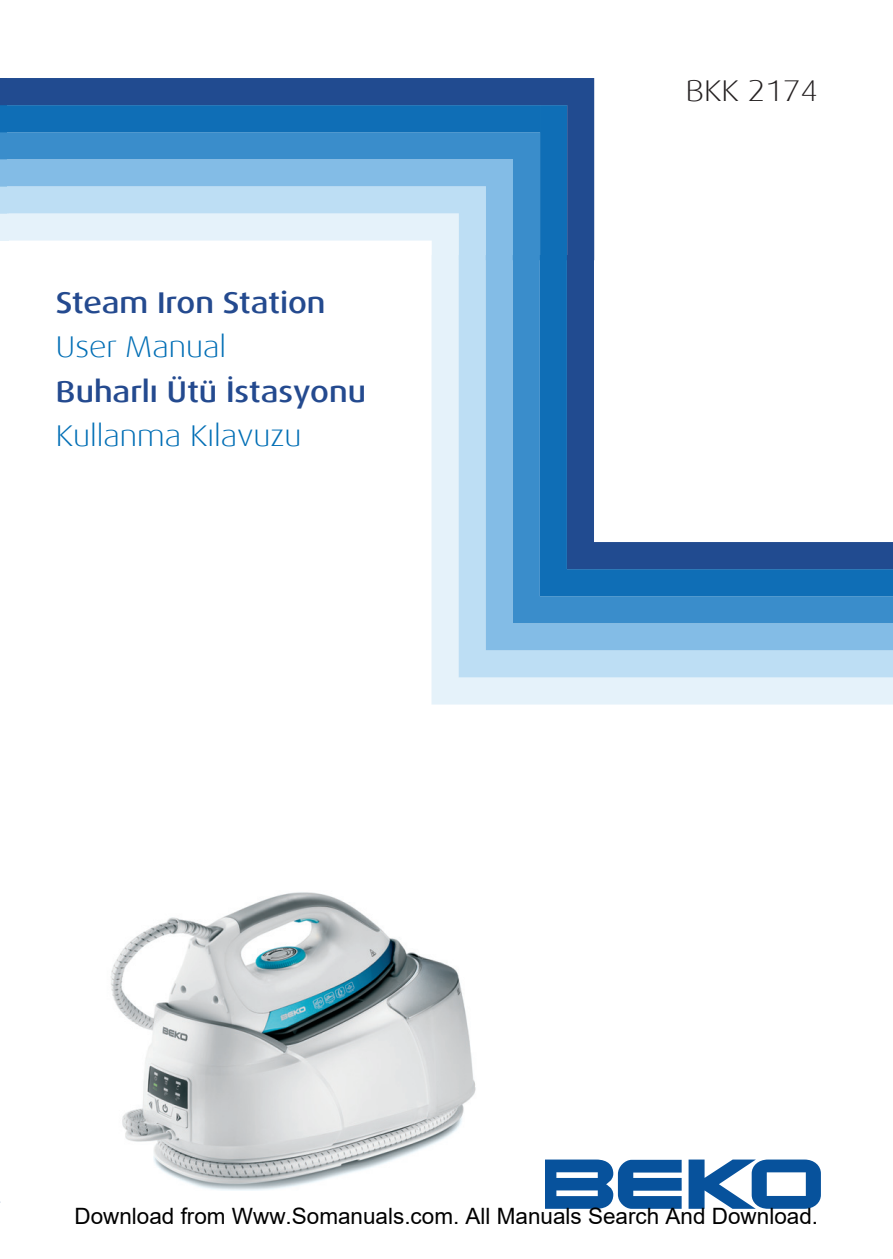
<style>
.page{position:relative;width:893px;height:1259px;background:#fff}
.page>*{position:absolute;margin:0;border:0;box-sizing:border-box;transform-origin:0 0}
.Paragraph_Style_1{font:500 30px "Dax Wide Turk";color:#244a8f}
.Paragraph_Style_1-2{font:300 30px "Dax Wide Turk";color:#006eb5}
.Paragraph_Style_1-3{font:300 30px "Dax Wide Turk";color:#231f20}
.t1{font:22.5px "Arial";color:#000}
</style>
<div class="page">
<div style="left:431px;top:677px;width:462px;height:27px;background:#e5f2fa"></div>
<div style="left:431px;top:650px;width:462px;height:27px;background:#bddef4"></div>
<svg style="left:431px;top:623px;width:462px;height:27px;background:#8cc1e7"></svg>
<svg style="left:431px;top:596px;width:462px;height:27px;background:#519bd2"></svg>
<svg style="left:431px;top:569px;width:462px;height:27px;background:#3183c2"></svg>
<svg style="left:0;top:78px;width:893px;height:491px"></svg>
<svg style="left:545px;top:1159px;width:276px;height:49px"></svg>
<img style="left:110px;top:892px;width:366px;height:299px">
<p class="Paragraph_Style_1" style="left:56px;top:285px;width:271px">Steam Iron Station</p>
<p class="Paragraph_Style_1-2" style="left:56px;top:330px;width:172px">User Manual</p>
<p class="Paragraph_Style_1" style="left:56px;top:374px;width:312px">Buharlı Ütü İstasyonu</p>
<p class="Paragraph_Style_1-2" style="left:56px;top:419px;width:247px">Kullanma Kılavuzu</p>
<p class="Paragraph_Style_1-3" style="left:686px;top:74px;width:134px">BKK 2174</p>
<p class="t1" style="left:74px;top:1203px;width:745px">Download from Www.Somanuals.com. All Manuals Search And Download.</p>
</div>
